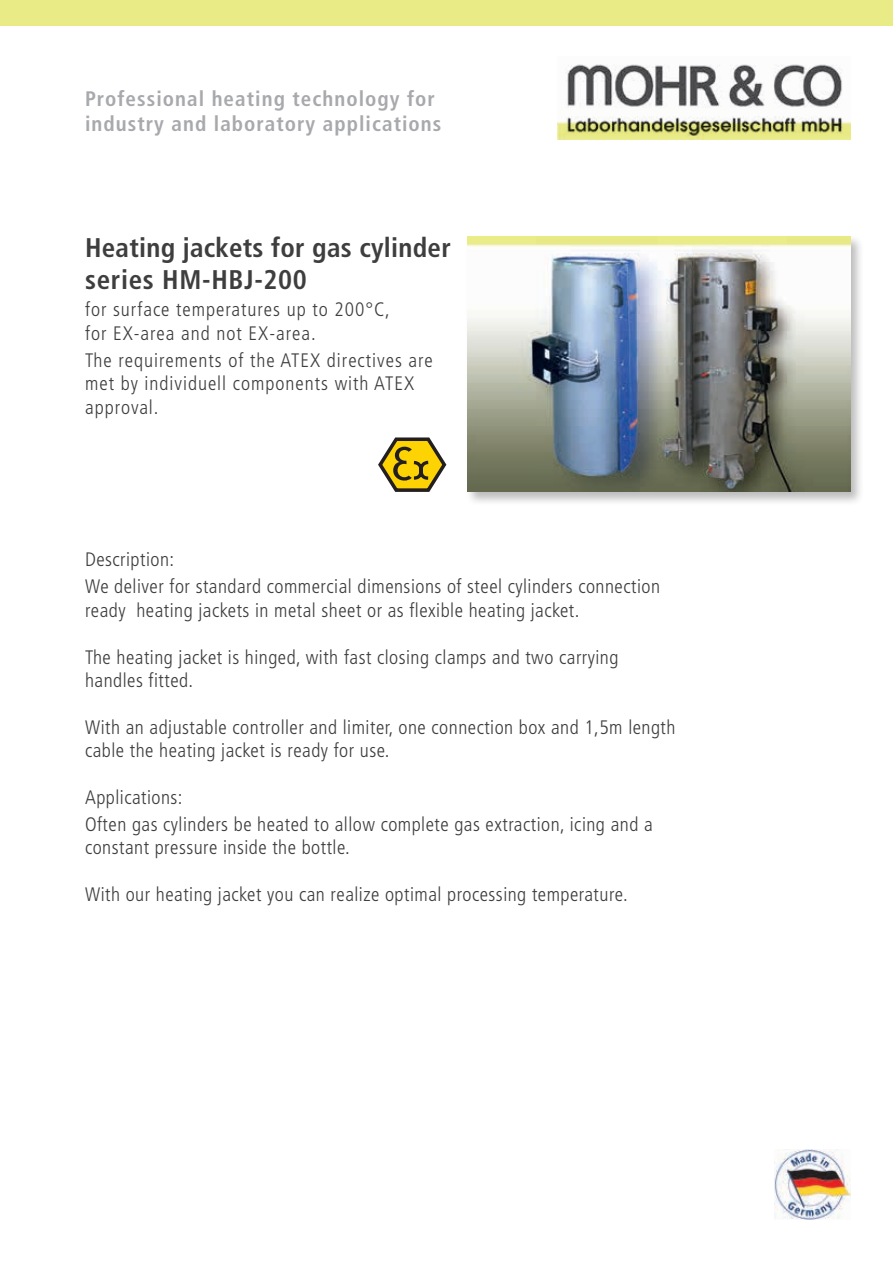
<style>
.page{position:relative;width:893px;height:1263px;background:#fff}
.page>*{position:absolute;margin:0;border:0;box-sizing:border-box;transform-origin:0 0}
.t1{font:700 condensed 27px/32.4px "Frutiger";letter-spacing:.01em;color:#3e3e3f}
.t2{font:700 condensed 21px/25.2px "Frutiger";letter-spacing:.05em;color:#a8a9ad}
.t3{font:300 condensed 19.5px/27px "Frutiger";letter-spacing:.025em;color:#3e3e3f}
.t4{font:300 condensed 19.5px/23.4px "Frutiger";letter-spacing:.05em;color:#3e3e3f}
</style>
<div class="page">
<img style="left:774px;top:1149px;width:76px;height:70px">
<img style="left:557px;top:64px;width:293px;height:76px">
<div style="left:0;top:0;width:893px;height:25px;background:#e9eb86"></div>
<div style="left:465px;top:234px;width:400px;height:272px;background:#231f20;opacity:.3"></div>
<img style="left:468px;top:237px;width:382px;height:255px">
<svg style="left:378px;top:437px;width:68px;height:55px"></svg>
<p class="t2" style="left:85px;top:86px;width:358px">Professional heating technology for industry and laboratory applications</p>
<h1 class="t1" style="left:85px;top:231px;width:367px">Heating jackets for gas cylinder series HM-HBJ-200</h1>
<p class="t4" style="left:85px;top:298px;width:306px">for surface temperatures up to 200°C, for EX-area and not EX-area.</p>
<p class="t4" style="left:85px;top:349px;width:349px">The requirements of the ATEX directives are met by individuell components with ATEX approval.</p>
<p class="t3" style="left:85px;top:546px;width:576px">Description:<br>We deliver for standard commercial dimensions of steel cylinders connection</p>
<p class="t3" style="left:85px;top:597px;width:496px">ready heating jackets in metal sheet or as flexible heating jacket.</p>
<p class="t3" style="left:85px;top:645px;width:535px;line-height:23.4px">The heating jacket is hinged, with fast closing clamps and two carrying handles fitted.</p>
<p class="t3" style="left:85px;top:716px;width:592px;line-height:23.4px">With an adjustable controller and limiter, one connection box and 1,5m length cable the heating jacket is ready for use.</p>
<p class="t3" style="left:85px;top:784px;width:569px">Applications:<br>Often gas cylinders be heated to allow complete gas extraction, icing and a</p>
<p class="t3" style="left:85px;top:834px;width:266px">constant pressure inside the bottle.</p>
<p class="t3" style="left:85px;top:881px;width:544px">With our heating jacket you can realize optimal processing temperature.</p>
</div>
